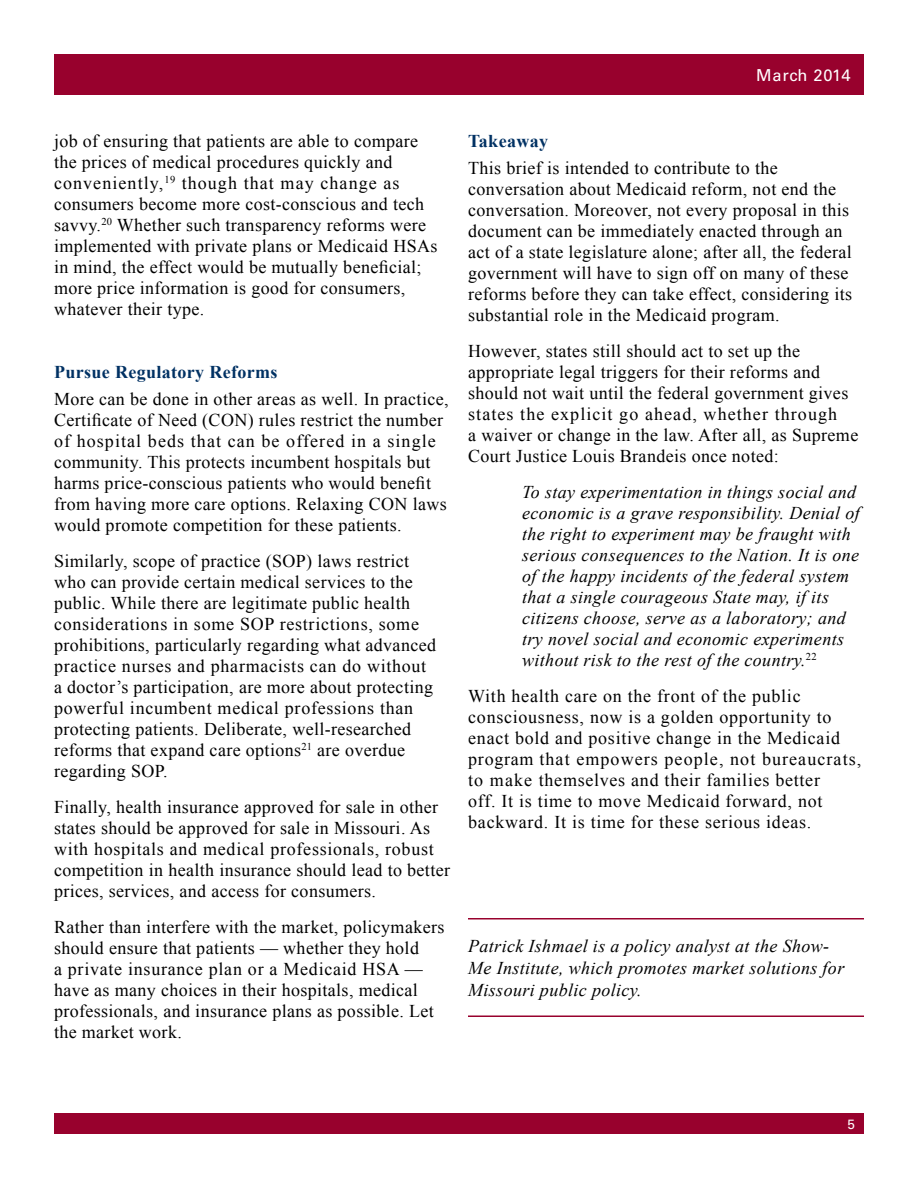
<style>
.page{position:relative;width:918px;height:1188px;background:#fff}
.page>*{position:absolute;margin:0;border:0;box-sizing:border-box;transform-origin:0 0}
.t1{font:18px/21px "Times New Roman";letter-spacing:.02em;color:#000}
.t2{font:italic 18px/21px "Times New Roman";letter-spacing:.02em;color:#000}
.t3{font:18px/21px "Times New Roman";letter-spacing:.04em;color:#000}
.Heading_3{font:700 18px "Times New Roman";letter-spacing:.02em;color:#003163}
.t4{font:16.5px "Univers LT Std";letter-spacing:.04em;color:#fff}
.Photo_Titles{font:13.5px "Univers LT Std";color:#fff}
</style>
<div class="page">
<div style="left:54px;top:54px;width:810px;height:40px;background:#98012d"></div>
<div style="left:54px;top:1114px;width:810px;height:20px;background:#98012d"></div>
<hr style="left:468px;top:918px;width:396px;height:2px;background:#98012d">
<hr style="left:468px;top:1016px;width:396px;height:1px;background:#98012d">
<p class="t4" style="left:756px;top:66px;width:96px">March 2014</p>
<p class="t1" style="left:54px;top:131px;width:385px">job of ensuring that patients are able to compare the prices of medical procedures quickly and conveniently,<sup>19</sup> though that may change as consumers become more cost-conscious and tech savvy.<sup>20</sup> Whether such transparency reforms were implemented with private plans or Medicaid HSAs in mind, the effect would be mutually beneficial; more price information is good for consumers, whatever their type.</p>
<p class="Heading_3" style="left:54px;top:362px;width:225px">Pursue Regulatory Reforms</p>
<p class="t1" style="left:54px;top:389px;width:396px">More can be done in other areas as well. In practice, Certificate of Need (CON) rules restrict the number of hospital beds that can be offered in a single community. This protects incumbent hospitals but harms price-conscious patients who would benefit from having more care options. Relaxing CON laws would promote competition for these patients.</p>
<p class="t1" style="left:54px;top:551px;width:384px">Similarly, scope of practice (SOP) laws restrict who can provide certain medical services to the public. While there are legitimate public health considerations in some SOP restrictions, some prohibitions, particularly regarding what advanced practice nurses and pharmacists can do without a doctor’s participation, are more about protecting powerful incumbent medical professions than protecting patients. Deliberate, well-researched reforms that expand care options<sup>21</sup> are overdue regarding SOP.</p>
<p class="t1" style="left:54px;top:797px;width:398px">Finally, health insurance approved for sale in other states should be approved for sale in Missouri. As with hospitals and medical professionals, robust competition in health insurance should lead to better prices, services, and access for consumers.</p>
<p class="t1" style="left:54px;top:917px;width:392px">Rather than interfere with the market, policymakers should ensure that patients — whether they hold<br>a private insurance plan or a Medicaid HSA — have as many choices in their hospitals, medical professionals, and insurance plans as possible. Let the market work.</p>
<p class="Heading_3" style="left:468px;top:131px;width:81px">Takeaway</p>
<p class="t1" style="left:468px;top:157px;width:385px">This brief is intended to contribute to the conversation about Medicaid reform, not end the conversation. Moreover, not every proposal in this document can be immediately enacted through an act of a state legislature alone; after all, the federal government will have to sign off on many of these reforms before they can take effect, considering its substantial role in the Medicaid program.</p>
<p class="t1" style="left:468px;top:340px;width:392px">However, states still should act to set up the appropriate legal triggers for their reforms and should not wait until the federal government gives states the explicit go ahead, whether through<br>a waiver or change in the law. After all, as Supreme Court Justice Louis Brandeis once noted:</p>
<p class="t2" style="left:522px;top:481px;width:339px">To stay experimentation in things social and economic is a grave responsibility. Denial of the right to experiment may be fraught with serious consequences to the Nation. It is one of the happy incidents of the federal system that a single courageous State may, if its citizens choose, serve as a laboratory; and try novel social and economic experiments without risk to the rest of the country.<sup>22</sup></p>
<p class="t3" style="left:468px;top:685px;width:395px">With health care on the front of the public consciousness, now is a golden opportunity to enact bold and positive change in the Medicaid program that empowers people, not bureaucrats, to make themselves and their families better<br>off. It is time to move Medicaid forward, not backward. It is time for these serious ideas.</p>
<p class="t2" style="left:468px;top:935px;width:378px;line-height:21.6px">Patrick Ishmael is a policy analyst at the Show-<br>Me Institute, which promotes market solutions for<br>Missouri public policy.</p>
<p class="Photo_Titles" style="left:848px;top:1116px;width:9px">5</p>
</div>
